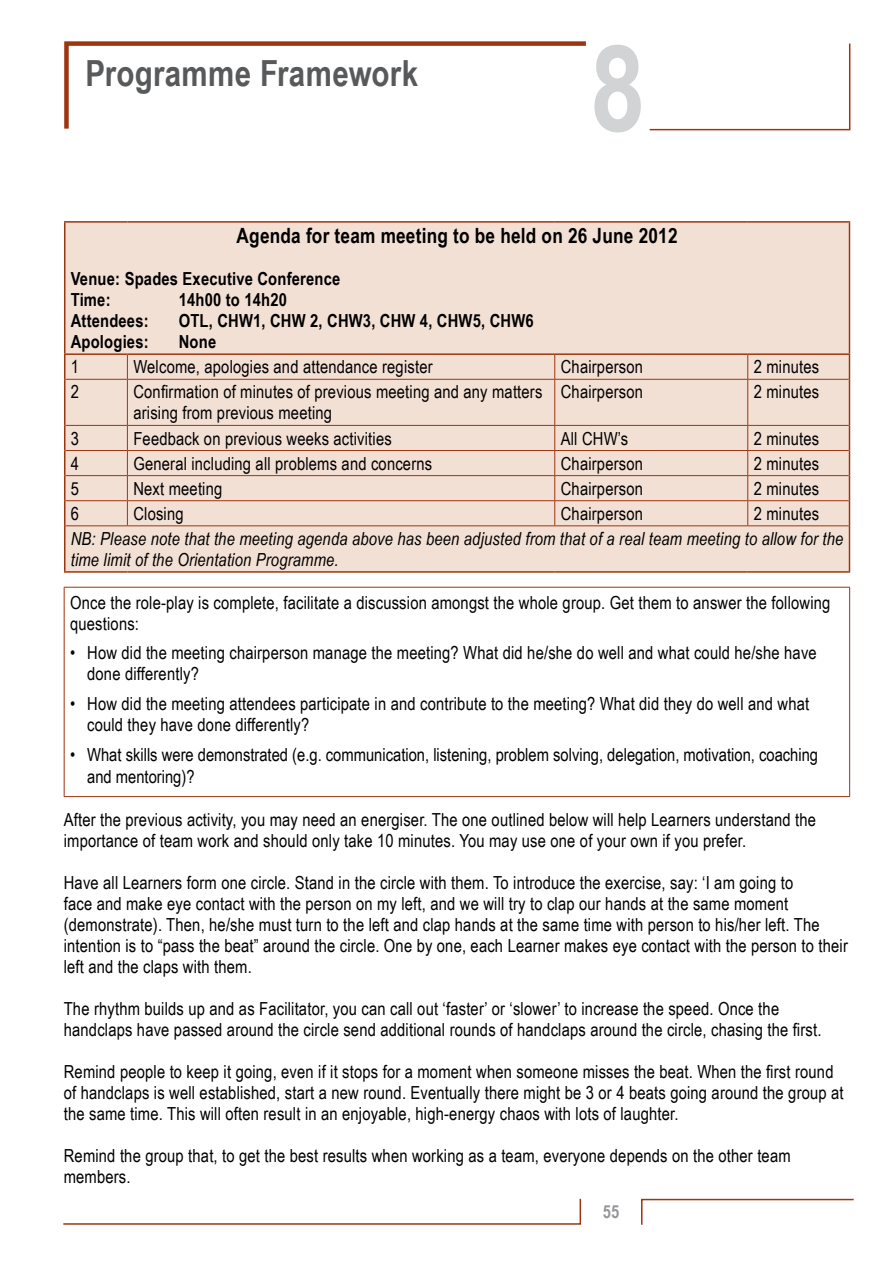
<style>
.page{position:relative;width:893px;height:1263px;background:#fff}
.page>*{position:absolute;margin:0;border:0;box-sizing:border-box;transform-origin:0 0}
.t1{font:700 120px "Arial Narrow";color:#d1d3d4}
.t2{font:700 36px "Arial Narrow";letter-spacing:.01em;color:#58595b}
.t3{font:700 21px "Arial Narrow";letter-spacing:.01em;color:#000}
.t4{font:18px/21px "Arial Narrow";letter-spacing:.01em;color:#000}
.t5{font:italic 18px/21px "Arial Narrow";letter-spacing:.01em;color:#000}
.t6{font:700 18px/21px "Arial Narrow";letter-spacing:.01em;color:#000}
.t7{font:700 18px "Arial Narrow";color:#939598}
</style>
<div class="page">
<svg style="left:63px;top:1198px;width:519px;height:27px"></svg>
<svg style="left:641px;top:1198px;width:213px;height:27px"></svg>
<svg style="left:64px;top:41px;width:522px;height:88px"></svg>
<svg style="left:649px;top:43px;width:202px;height:88px"></svg>
<div style="left:65px;top:223px;width:784px;height:348px;background:#f3e0d5"></div>
<hr style="left:64px;top:221px;width:63px;height:2px;background:#9d3610">
<hr style="left:64px;top:223px;width:1px;height:130px;background:#9d3610">
<hr style="left:127px;top:221px;width:428px;height:2px;background:#9d3610">
<hr style="left:555px;top:221px;width:193px;height:2px;background:#9d3610">
<hr style="left:748px;top:221px;width:102px;height:2px;background:#9d3610">
<hr style="left:849px;top:223px;width:1px;height:130px;background:#9d3610">
<svg style="left:127px;top:355px;width:1px;height:24px"></svg>
<svg style="left:554px;top:355px;width:1px;height:24px"></svg>
<svg style="left:747px;top:355px;width:1px;height:24px"></svg>
<hr style="left:65px;top:379px;width:62px;height:1px;background:#9d3610">
<hr style="left:127px;top:379px;width:428px;height:1px;background:#9d3610">
<hr style="left:127px;top:380px;width:1px;height:45px;background:#9d3610">
<hr style="left:555px;top:379px;width:193px;height:1px;background:#9d3610">
<hr style="left:554px;top:380px;width:1px;height:45px;background:#9d3610">
<hr style="left:748px;top:379px;width:101px;height:1px;background:#9d3610">
<hr style="left:747px;top:380px;width:1px;height:45px;background:#9d3610">
<hr style="left:65px;top:425px;width:62px;height:1px;background:#9d3610">
<hr style="left:127px;top:425px;width:428px;height:1px;background:#9d3610">
<hr style="left:555px;top:425px;width:193px;height:1px;background:#9d3610">
<hr style="left:748px;top:425px;width:101px;height:1px;background:#9d3610">
<hr style="left:65px;top:450px;width:62px;height:1px;background:#9d3610">
<hr style="left:127px;top:450px;width:428px;height:1px;background:#9d3610">
<hr style="left:555px;top:450px;width:193px;height:1px;background:#9d3610">
<hr style="left:748px;top:450px;width:101px;height:1px;background:#9d3610">
<hr style="left:65px;top:475px;width:62px;height:1px;background:#9d3610">
<hr style="left:127px;top:475px;width:428px;height:1px;background:#9d3610">
<hr style="left:555px;top:475px;width:193px;height:1px;background:#9d3610">
<hr style="left:748px;top:475px;width:101px;height:1px;background:#9d3610">
<hr style="left:65px;top:500px;width:62px;height:1px;background:#9d3610">
<hr style="left:127px;top:500px;width:428px;height:1px;background:#9d3610">
<svg style="left:127px;top:426px;width:1px;height:99px"></svg>
<hr style="left:555px;top:500px;width:193px;height:1px;background:#9d3610">
<svg style="left:554px;top:426px;width:1px;height:99px"></svg>
<hr style="left:748px;top:500px;width:101px;height:1px;background:#9d3610">
<svg style="left:747px;top:426px;width:1px;height:99px"></svg>
<hr style="left:65px;top:525px;width:62px;height:1px;background:#9d3610">
<hr style="left:127px;top:525px;width:428px;height:1px;background:#9d3610">
<hr style="left:555px;top:525px;width:193px;height:1px;background:#9d3610">
<hr style="left:748px;top:525px;width:101px;height:1px;background:#9d3610">
<hr style="left:64px;top:353px;width:63px;height:2px;background:#9d3610">
<svg style="left:64px;top:355px;width:1px;height:24px"></svg>
<hr style="left:127px;top:353px;width:428px;height:2px;background:#9d3610">
<hr style="left:555px;top:353px;width:193px;height:2px;background:#9d3610">
<hr style="left:748px;top:353px;width:102px;height:2px;background:#9d3610">
<svg style="left:849px;top:355px;width:1px;height:24px"></svg>
<hr style="left:64px;top:379px;width:1px;height:46px;background:#9d3610">
<hr style="left:849px;top:379px;width:1px;height:46px;background:#9d3610">
<svg style="left:64px;top:425px;width:1px;height:101px"></svg>
<svg style="left:849px;top:425px;width:1px;height:101px"></svg>
<hr style="left:64px;top:526px;width:1px;height:45px;background:#9d3610">
<hr style="left:849px;top:526px;width:1px;height:45px;background:#9d3610">
<hr style="left:64px;top:571px;width:63px;height:2px;background:#9d3610">
<hr style="left:127px;top:571px;width:428px;height:2px;background:#9d3610">
<hr style="left:555px;top:571px;width:193px;height:2px;background:#9d3610">
<hr style="left:748px;top:571px;width:102px;height:2px;background:#9d3610">
<hr style="left:64px;top:587px;width:786px;height:1px;background:#9d3610">
<hr style="left:64px;top:588px;width:1px;height:208px;background:#9d3610">
<hr style="left:849px;top:588px;width:1px;height:208px;background:#9d3610">
<hr style="left:64px;top:796px;width:786px;height:1px;background:#9d3610">
<h2 class="t2" style="left:85px;top:46px;width:334px">Programme Framework</h2>
<h1 class="t1" style="left:590px;top:-2px;width:56px">8</h1>
<p class="t3" style="left:237px;top:220px;width:442px">Agenda for team meeting to be held on 26 June 2012</p>
<p class="t6" style="left:71px;top:267px;width:271px">Venue: Spades Executive Conference<br>Time:</p>
<p class="t6" style="left:179px;top:288px;width:110px">14h00 to 14h20</p>
<p class="t6" style="left:71px;top:309px;width:79px">Attendees:</p>
<p class="t6" style="left:179px;top:309px;width:356px">OTL, CHW1, CHW 2, CHW3, CHW 4, CHW5, CHW6</p>
<p class="t6" style="left:71px;top:330px;width:79px">Apologies:</p>
<p class="t6" style="left:179px;top:330px;width:39px">None</p>
<p class="t4" style="left:71px;top:356px;width:10px">1</p>
<p class="t4" style="left:133px;top:356px;width:301px">Welcome, apologies and attendance register</p>
<p class="t4" style="left:561px;top:356px;width:84px">Chairperson</p>
<p class="t4" style="left:754px;top:356px;width:67px">2 minutes</p>
<p class="t4" style="left:71px;top:381px;width:10px">2</p>
<p class="t4" style="left:133px;top:381px;width:410px">Confirmation of minutes of previous meeting and any matters arising from previous meeting</p>
<p class="t4" style="left:561px;top:381px;width:84px">Chairperson</p>
<p class="t4" style="left:754px;top:381px;width:67px">2 minutes</p>
<p class="t4" style="left:71px;top:427px;width:10px">3</p>
<p class="t4" style="left:133px;top:427px;width:260px">Feedback on previous weeks activities</p>
<p class="t4" style="left:561px;top:427px;width:69px">All CHW’s</p>
<p class="t4" style="left:754px;top:427px;width:67px">2 minutes</p>
<p class="t4" style="left:71px;top:452px;width:10px">4</p>
<p class="t4" style="left:133px;top:452px;width:300px">General including all problems and concerns</p>
<p class="t4" style="left:561px;top:452px;width:84px">Chairperson</p>
<p class="t4" style="left:754px;top:452px;width:67px">2 minutes</p>
<p class="t4" style="left:71px;top:477px;width:10px">5</p>
<p class="t4" style="left:133px;top:477px;width:90px">Next meeting</p>
<p class="t4" style="left:561px;top:477px;width:84px">Chairperson</p>
<p class="t4" style="left:754px;top:477px;width:67px">2 minutes</p>
<p class="t4" style="left:71px;top:502px;width:10px">6</p>
<p class="t4" style="left:133px;top:502px;width:52px">Closing</p>
<p class="t4" style="left:561px;top:502px;width:84px">Chairperson</p>
<p class="t4" style="left:754px;top:502px;width:67px">2 minutes</p>
<p class="t5" style="left:71px;top:528px;width:774px">NB: Please note that the meeting agenda above has been adjusted from that of a real team meeting to allow for the time limit of the Orientation Programme.</p>
<p class="t4" style="left:70px;top:591px;width:762px">Once the role-play is complete, facilitate a discussion amongst the whole group. Get them to answer the following questions:</p>
<p class="t4" style="left:87px;top:642px;width:731px;text-indent:-17px">• How did the meeting chairperson manage the meeting? What did he/she do well and what could he/she have done differently?</p>
<p class="t4" style="left:87px;top:692px;width:724px;text-indent:-17px">• How did the meeting attendees participate in and contribute to the meeting? What did they do well and what could they have done differently?</p>
<p class="t4" style="left:87px;top:743px;width:732px;line-height:21.6px;text-indent:-17px">• What skills were demonstrated (e.g. communication, listening, problem solving, delegation, motivation, coaching and mentoring)?</p>
<p class="t4" style="left:64px;top:808px;width:754px">After the previous activity, you may need an energiser. The one outlined below will help Learners understand the importance of team work and should only take 10 minutes. You may use one of your own if you prefer.</p>
<p class="t4" style="left:64px;top:871px;width:786px">Have all Learners form one circle. Stand in the circle with them. To introduce the exercise, say: ‘I am going to<br>face and make eye contact with the person on my left, and we will try to clap our hands at the same moment (demonstrate). Then, he/she must turn to the left and clap hands at the same time with person to his/her left. The intention is to “pass the beat” around the circle. One by one, each Learner makes eye contact with the person to their left and the claps with them.</p>
<p class="t4" style="left:64px;top:997px;width:759px">The rhythm builds up and as Facilitator, you can call out ‘faster’ or ‘slower’ to increase the speed. Once the handclaps have passed around the circle send additional rounds of handclaps around the circle, chasing the first.</p>
<p class="t4" style="left:64px;top:1060px;width:781px">Remind people to keep it going, even if it stops for a moment when someone misses the beat. When the first round of handclaps is well established, start a new round. Eventually there might be 3 or 4 beats going around the group at the same time. This will often result in an enjoyable, high-energy chaos with lots of laughter.</p>
<p class="t4" style="left:64px;top:1144px;width:728px">Remind the group that, to get the best results when working as a team, everyone depends on the other team members.</p>
<p class="t7" style="left:603px;top:1198px;width:18px">55</p>
</div>
